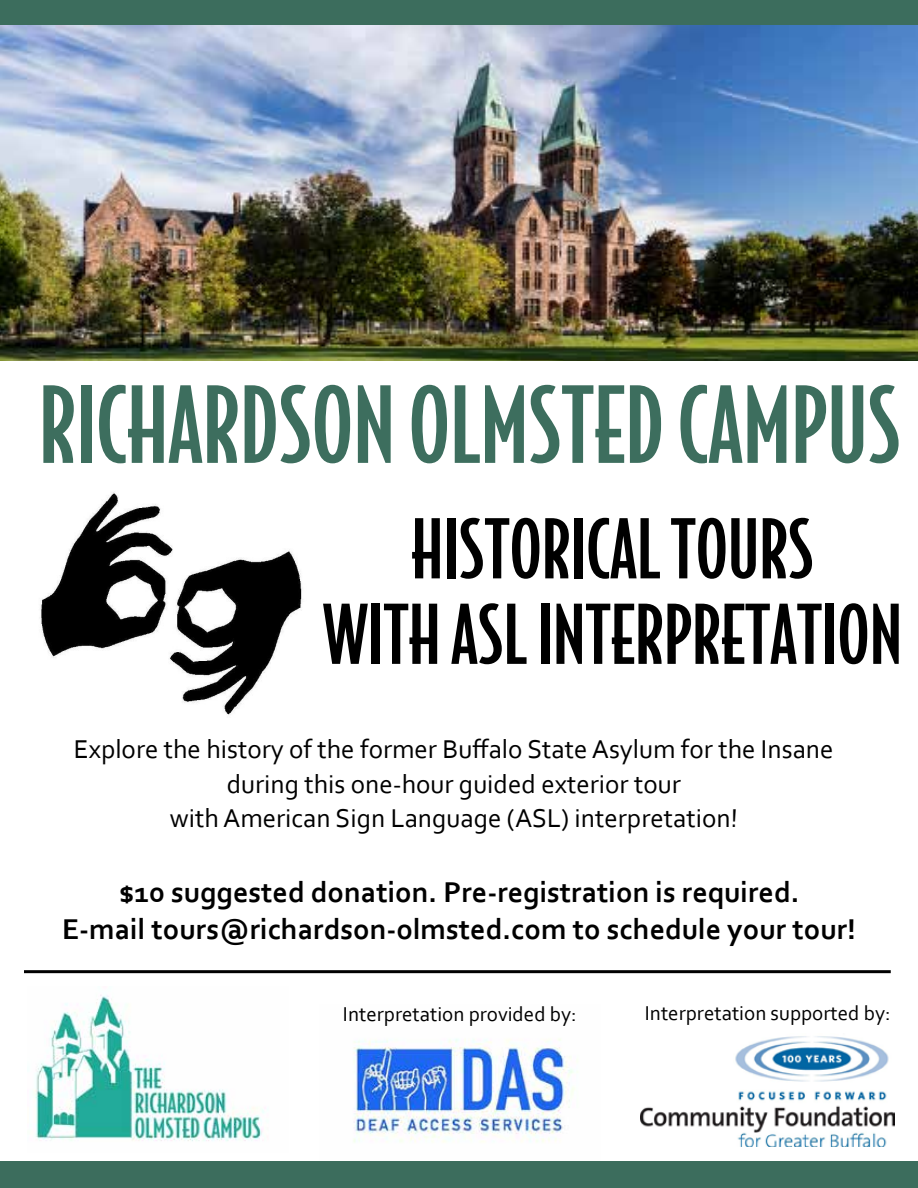
<style>
.page{position:relative;width:918px;height:1188px;background:#fff}
.page>*{position:absolute;margin:0;border:0;box-sizing:border-box;transform-origin:0 0}
.t1{font:500 100.5px "Bodega Sans";color:#3d6e5e}
.t2{font:500 78px/85.5px "Bodega Sans";color:#000;text-align:center}
.t3{font:700 30px/37.5px "Corbel";color:#000;text-align:center}
.t4{font:27px/34.5px "Corbel";color:#000;text-align:center}
.t5{font:21px "Corbel";color:#000}
</style>
<div class="page">
<div style="left:1px;top:1px;width:917px;height:26px;background:#3c6d5d"></div>
<img style="left:1px;top:26px;width:917px;height:335px">
<img style="left:40px;top:491px;width:263px;height:224px">
<img style="left:35px;top:995px;width:229px;height:146px">
<img style="left:319px;top:1039px;width:281px;height:123px">
<div style="left:0;top:1162px;width:918px;height:26px;background:#3c6d5d"></div>
<img style="left:641px;top:1036px;width:254px;height:110px">
<hr style="left:24px;top:970px;width:867px;height:3px;background:#000">
<h1 class="t1" style="left:39px;top:365px;width:863px">RICHARDSON OLMSTED CAMPUS</h1>
<h2 class="t2" style="left:323px;top:505px;width:581px">HISTORICAL TOURS<br>WITH ASL INTERPRETATION</h2>
<p class="t4" style="left:74px;top:731px;width:761px">Explore the history of the former Buffalo State Asylum for the Insane during this one-hour guided exterior tour<br>with American Sign Language (ASL) interpretation!</p>
<p class="t3" style="left:62px;top:872px;width:795px">$10 suggested donation. Pre-registration is required.<br>E-mail tours@richardson-olmsted.com to schedule your tour!</p>
<p class="t5" style="left:343px;top:1001px;width:235px">Interpretation provided by:</p>
<p class="t5" style="left:645px;top:1000px;width:247px">Interpretation supported by:</p>
</div>
